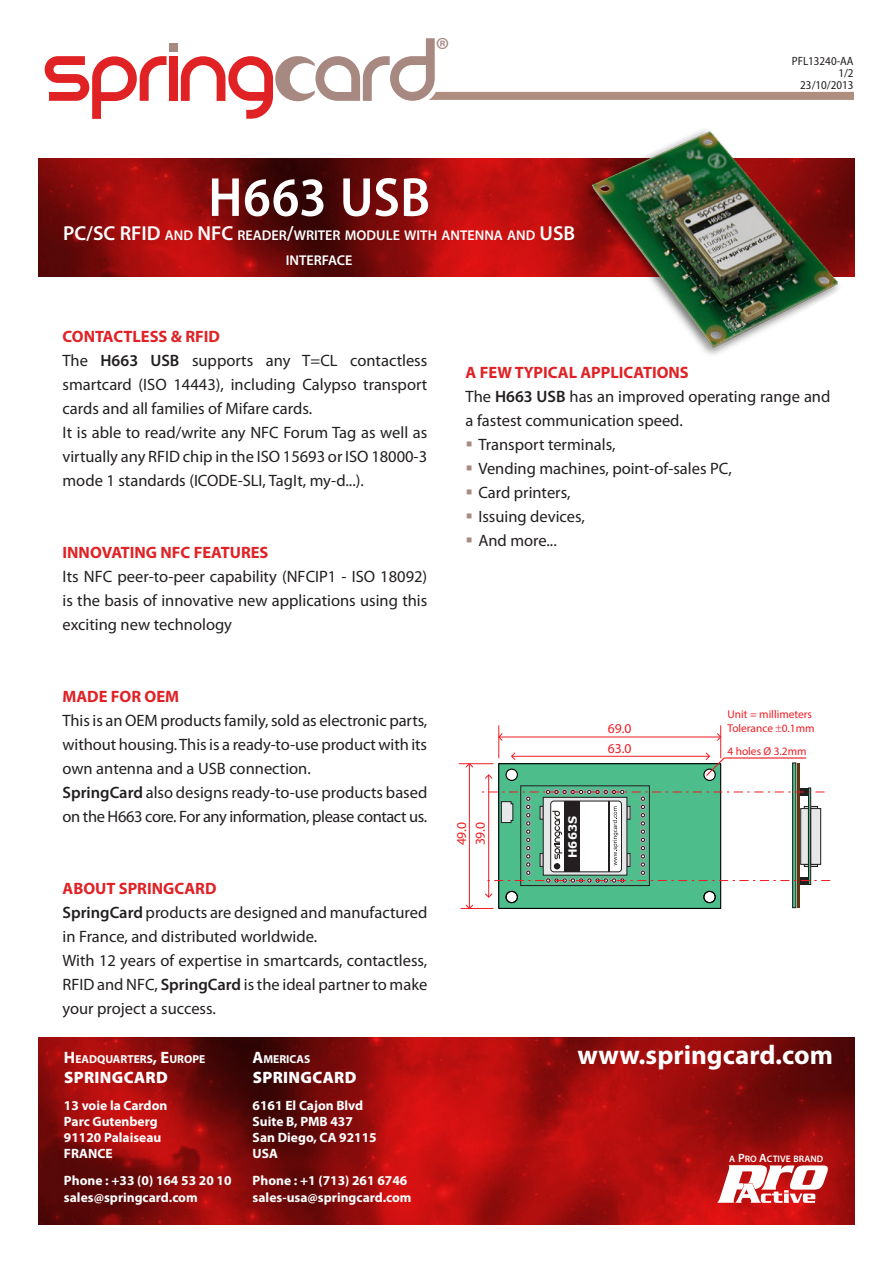
<style>
.page{position:relative;width:893px;height:1263px;background:#fff}
.page>*{position:absolute;margin:0;border:0;box-sizing:border-box;transform-origin:0 0}
.Nom_du_produit{font:600 semi-condensed 55.5px "Myriad Pro";letter-spacing:.005em;color:#fff}
.t1{font:33.75px "Myriad Pro";color:#a68881}
.www_springcard_com{font:700 27px "Myriad Pro";color:#fff}
.Paragraphe{font:16.5px/24px "Myriad Pro";color:#231f20;text-align:justify}
.Paragraphe-2{font:16.5px/24px "Myriad Pro";letter-spacing:-.025em;color:#231f20}
.Nom_du_paragraphe{font:700 16.5px "Myriad Pro";color:#e02226}
.SPRINGCARD_-_EU__US{font:900 16.5px "Myriad Pro";letter-spacing:.02em;color:#fff}
.Paragraphe-3{font:700 16.5px "Myriad Pro";color:#e02226}
.Sous_titre_produit{font:600 14.1px/24.3px "Myriad Pro";color:#fff;text-align:center}
.t2{font:13.65px/18.8px "Myriad Pro";color:#ee1d23}
.Adresse___n__de_télé{font:700 13.5px "Myriad Pro";color:#fff}
.titre_du_doc___date{font:semi-condensed 12px "Myriad Pro";color:#231f20}
.SPRINGCARD_-_EU__US-2{font:700 11.55px "Myriad Pro";color:#fff}
.t3{font:11.4px/13.6px "Myriad Pro";color:#ee1d23}
.t4{font:700 11.4px "Verdana";color:#fff}
.t5{font:600 9.45px "Myriad Pro";color:#fff}
.s1{font-size:20.25px}
.s2{font-weight:600}
.s3{font-size:16.5px}
.s4{font-size:12px}
</style>
<div class="page">
<img style="left:38px;top:1037px;width:817px;height:188px">
<svg style="left:717px;top:1165px;width:111px;height:38px"></svg>
<svg style="left:45px;top:56px;width:122px;height:63px"></svg>
<div style="left:169px;top:56px;width:9px;height:45px;background:#e12225"></div>
<div style="left:169px;top:43px;width:9px;height:9px;background:#a88982"></div>
<svg style="left:181px;top:38px;width:673px;height:81px"></svg>
<img style="left:38px;top:159px;width:817px;height:117px">
<img style="left:581px;top:130px;width:263px;height:225px">
<div style="left:498px;top:763px;width:222px;height:145px;background:#4dbd8b"></div>
<div style="left:498px;top:763px;width:223px;height:146px;border:1px solid #000"></div>
<div style="left:703px;top:891px;width:13px;height:12px;background:#fff;border:1px solid #000;border-radius:50%"></div>
<div style="left:704px;top:891px;width:11px;height:12px;border:1px solid #000;border-radius:50%"></div>
<svg style="left:703px;top:768px;width:13px;height:13px"></svg>
<div style="left:505px;top:891px;width:13px;height:12px;background:#fff;border:1px solid #000;border-radius:50%"></div>
<div style="left:506px;top:891px;width:12px;height:12px;border:1px solid #000;border-radius:50%"></div>
<svg style="left:505px;top:768px;width:13px;height:13px"></svg>
<div style="left:521px;top:786px;width:129px;height:100px;border:1px solid #231f20"></div>
<div style="left:808px;top:788px;width:3px;height:97px;border:1px solid #231f20"></div>
<div style="left:792px;top:763px;width:4px;height:145px;border:1px solid #231f20"></div>
<hr style="left:797px;top:763px;width:3px;height:145px;background:#603711">
<div style="left:800px;top:788px;width:7px;height:8px;background:#231f20"></div>
<div style="left:800px;top:876px;width:7px;height:8px;background:#231f20"></div>
<hr style="left:720px;top:726px;width:1px;height:32px;background:#ee1d23">
<hr style="left:498px;top:726px;width:1px;height:32px;background:#ee1d23">
<hr style="left:459px;top:763px;width:34px;height:1px;background:#ee1d23">
<hr style="left:461px;top:908px;width:32px;height:1px;background:#ee1d23">
<hr style="left:488px;top:775px;width:1px;height:122px;background:#ee1d23">
<svg style="left:485px;top:774px;width:8px;height:5px"></svg>
<svg style="left:485px;top:893px;width:8px;height:5px"></svg>
<hr style="left:469px;top:764px;width:1px;height:144px;background:#ee1d23">
<svg style="left:465px;top:763px;width:8px;height:5px"></svg>
<svg style="left:465px;top:904px;width:8px;height:4px"></svg>
<hr style="left:512px;top:756px;width:197px;height:1px;background:#ee1d23">
<svg style="left:511px;top:752px;width:5px;height:8px"></svg>
<hr style="left:499px;top:737px;width:222px;height:1px;background:#ee1d23">
<svg style="left:498px;top:733px;width:5px;height:8px"></svg>
<svg style="left:717px;top:733px;width:4px;height:8px"></svg>
<hr style="left:724px;top:757px;width:82px;height:1px;background:#ee1d23">
<svg style="left:705px;top:752px;width:21px;height:25px"></svg>
<svg style="left:481px;top:789px;width:349px;height:93px"></svg>
<h2 class="t1" style="left:435px;top:32px;width:16px">®</h2>
<p class="Nom_du_produit" style="left:208px;top:167px;width:223px">H663 USB</p>
<p class="Sous_titre_produit" style="left:63px;top:224px;width:511px"><span class="s1">PC/SC RFID</span> AND <span class="s1">NFC</span> READER<span class="s1">/</span>WRITER MODULE WITH ANTENNA AND <span class="s1">USB<br></span>INTERFACE</p>
<p class="titre_du_doc___date" style="left:792px;top:55px;width:63px">PFL13240-AA</p>
<p class="titre_du_doc___date" style="left:838px;top:67px;width:17px">1/2</p>
<p class="titre_du_doc___date" style="left:800px;top:79px;width:55px">23/10/2013</p>
<p class="Nom_du_paragraphe" style="left:63px;top:327px;width:159px">CONTACTLESS &amp; RFID</p>
<p class="Paragraphe" style="left:63px;top:349px;width:366px">The <span class="s2">H663 USB</span> supports any T=CL contactless smartcard (ISO 14443), including Calypso transport cards and all families of Mifare cards.</p>
<p class="Paragraphe" style="left:63px;top:421px;width:366px">It is able to read/write any NFC Forum Tag as well as virtually any RFID chip in the ISO 15693 or ISO 18000-3 mode 1 standards (ICODE-SLI, TagIt, my-d...).</p>
<p class="Nom_du_paragraphe" style="left:63px;top:543px;width:207px">INNOVATING NFC FEATURES</p>
<p class="Paragraphe" style="left:63px;top:565px;width:366px">Its NFC peer-to-peer capability (NFCIP1 - ISO 18092) is the basis of innovative new applications using this exciting new technology</p>
<p class="Paragraphe-3" style="left:63px;top:687px;width:118px">MADE FOR OEM</p>
<p class="Paragraphe" style="left:63px;top:709px;width:366px">This is an OEM products family, sold as electronic parts, without housing. This is a ready-to-use product with its own antenna and a USB connection.</p>
<p class="Paragraphe-2" style="left:63px;top:781px;width:366px"><span class="s2">SpringCard</span> also designs ready-to-use products based on the H663 core. For any information, please contact us.</p>
<p class="Nom_du_paragraphe" style="left:63px;top:879px;width:155px">ABOUT SPRINGCARD</p>
<p class="Paragraphe" style="left:63px;top:901px;width:366px"><span class="s2">SpringCard</span> products are designed and manufactured in France, and distributed worldwide.</p>
<p class="Paragraphe" style="left:63px;top:949px;width:366px">With 12 years of expertise in smartcards, contactless, RFID and NFC, <span class="s2">SpringCard</span> is the ideal partner to make your project a success.</p>
<p class="Nom_du_paragraphe" style="left:466px;top:363px;width:225px">A FEW TYPICAL APPLICATIONS</p>
<p class="Paragraphe" style="left:466px;top:385px;width:366px">The <span class="s2">H663 USB</span> has an improved operating range and a fastest communication speed.</p>
<p class="Paragraphe" style="left:478px;top:433px;width:139px">Transport terminals,</p>
<p class="Paragraphe" style="left:478px;top:457px;width:255px">Vending machines, point-of-sales PC,</p>
<p class="Paragraphe" style="left:478px;top:481px;width:94px">Card printers,</p>
<p class="Paragraphe" style="left:478px;top:505px;width:108px">Issuing devices,</p>
<p class="Paragraphe" style="left:478px;top:529px;width:80px">And more...</p>
<p class="t2" style="left:452px;top:845px;width:25px;rotate:-90deg">49.0<br>39.0</p>
<p class="t4" style="left:565px;top:858px;width:43px;rotate:-90deg">H663S</p>
<p class="t2" style="left:608px;top:718px;width:25px;line-height:19.8px">69.0<br>63.0</p>
<p class="t3" style="left:727px;top:707px;width:89px">Unit = millimeters<br>Tolerance 0.1mm</p>
<p class="t3" style="left:727px;top:744px;width:81px">4 holes Ø 3.2mm</p>
<p class="SPRINGCARD_-_EU__US-2" style="left:64px;top:1052px;width:143px"><span class="s3">H</span>EADQUARTERS<span class="s3">, E</span>UROPE</p>
<p class="www_springcard_com" style="left:577px;top:1040px;width:257px">www.springcard.com</p>
<p class="SPRINGCARD_-_EU__US" style="left:64px;top:1066px;width:105px">SPRINGCARD</p>
<p class="Adresse___n__de_télé" style="left:64px;top:1097px;width:105px">13 voie la Cardon</p>
<p class="Adresse___n__de_télé" style="left:64px;top:1114px;width:95px">Parc Gutenberg</p>
<p class="Adresse___n__de_télé" style="left:64px;top:1130px;width:99px">91120 Palaiseau</p>
<p class="Adresse___n__de_télé" style="left:64px;top:1146px;width:50px">FRANCE</p>
<p class="Adresse___n__de_télé" style="left:64px;top:1173px;width:169px">Phone : +33 (0) 164 53 20 10</p>
<p class="Adresse___n__de_télé" style="left:64px;top:1189px;width:135px">sales@springcard.com</p>
<p class="SPRINGCARD_-_EU__US-2" style="left:253px;top:1052px;width:59px"><span class="s3">A</span>MERICAS</p>
<p class="SPRINGCARD_-_EU__US" style="left:253px;top:1066px;width:105px">SPRINGCARD</p>
<p class="Adresse___n__de_télé" style="left:253px;top:1097px;width:112px">6161 El Cajon Blvd</p>
<p class="Adresse___n__de_télé" style="left:253px;top:1114px;width:102px">Suite B, PMB 437</p>
<p class="Adresse___n__de_télé" style="left:253px;top:1130px;width:126px">San Diego, CA 92115</p>
<p class="Adresse___n__de_télé" style="left:253px;top:1146px;width:27px">USA</p>
<p class="Adresse___n__de_télé" style="left:253px;top:1173px;width:156px">Phone : +1 (713) 261 6746</p>
<p class="Adresse___n__de_télé" style="left:253px;top:1189px;width:160px">sales-usa@springcard.com</p>
<p class="t5" style="left:729px;top:1153px;width:95px">A <span class="s4">P</span>RO <span class="s4">A</span>CTIVE BRAND</p>
</div>
